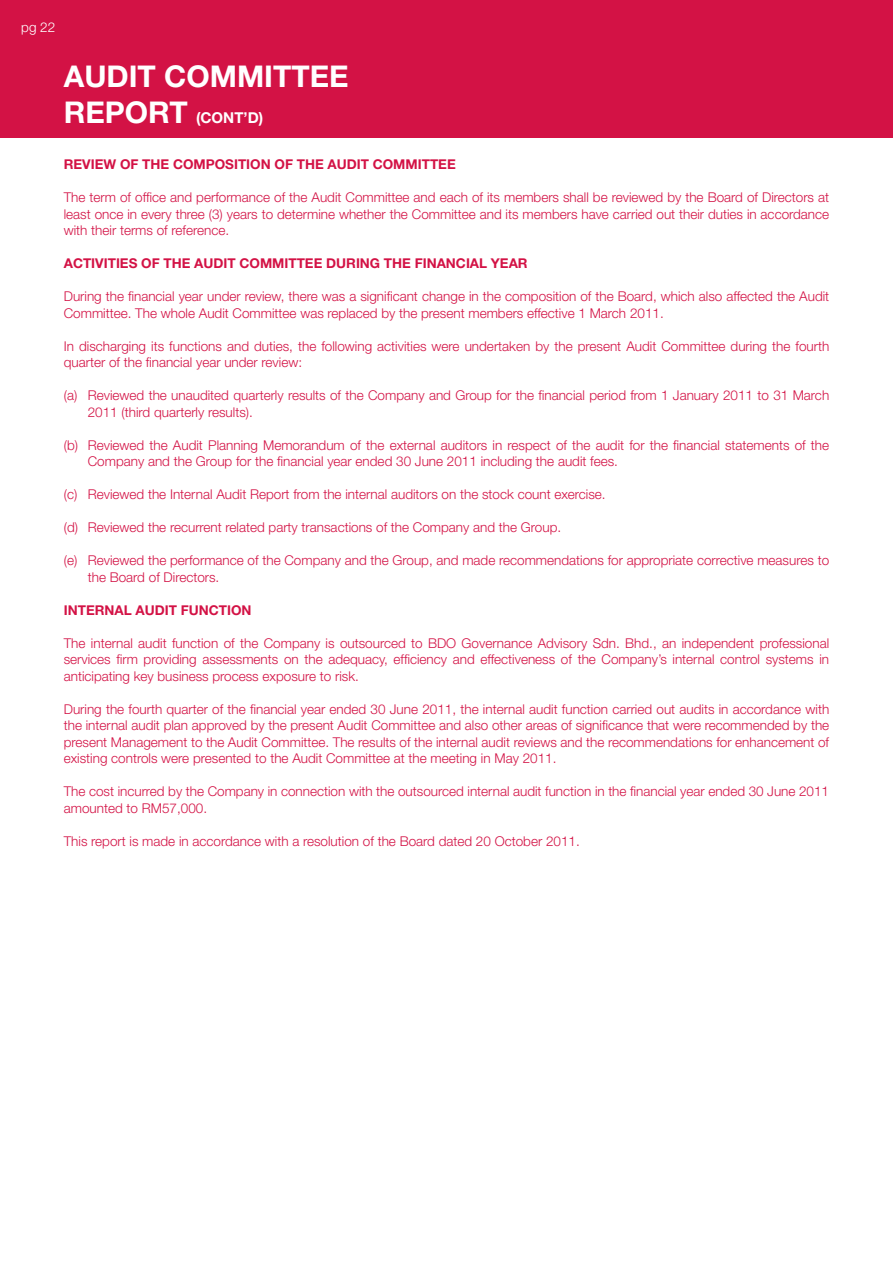
<style>
.page{position:relative;width:893px;height:1263px;background:#fff}
.page>*{position:absolute;margin:0;border:0;box-sizing:border-box;transform-origin:0 0}
.t1{font:700 30px "Helvetica Neue";color:#fff}
.t2{font:700 15px "Helvetica Neue";color:#fff}
.t3{font:300 13.5px/16.5px "Helvetica Neue";color:#d31245}
.t4{font:700 13.5px "Helvetica Neue";color:#d31245}
.t5{font:300 13.5px "Helvetica Neue";color:#fff}
.s1{font-size:30px}
</style>
<div class="page">
<div style="left:0;top:0;width:893px;height:137px;background:#d31245"></div>
<p class="t5" style="left:21px;top:19px;width:36px">pg 22</p>
<h1 class="t1" style="left:64px;top:57px;width:286px">AUDIT COMMITTEE</h1>
<p class="t2" style="left:64px;top:108px;width:201px"><span class="s1">REPORT</span> (CONT’D)</p>
<p class="t4" style="left:64px;top:156px;width:393px">REVIEW OF THE COMPOSITION OF THE AUDIT COMMITTEE</p>
<p class="t3" style="left:64px;top:189px;width:767px;text-align:justify">The term of office and performance of the Audit Committee and each of its members shall be reviewed by the Board of Directors at least once in every three (3) years to determine whether the Committee and its members have carried out their duties in accordance with their terms of reference.</p>
<p class="t4" style="left:64px;top:255px;width:465px">ACTIVITIES OF THE AUDIT COMMITTEE DURING THE FINANCIAL YEAR</p>
<p class="t3" style="left:64px;top:288px;width:767px">During the financial year under review, there was a significant change in the composition of the Board, which also affected the Audit<br>Committee. The whole Audit Committee was replaced by the present members effective 1 March 2011.</p>
<p class="t3" style="left:64px;top:338px;width:767px">In discharging its functions and duties, the following activities were undertaken by the present Audit Committee during the fourth quarter of the financial year under review:</p>
<p class="t3" style="left:88px;top:387px;width:743px;text-indent:-24px">(a) Reviewed the unaudited quarterly results of the Company and Group for the financial period from 1 January 2011 to 31 March<br>2011 (third quarterly results).</p>
<p class="t3" style="left:88px;top:436px;width:743px;text-indent:-24px">(b) Reviewed the Audit Planning Memorandum of the external auditors in respect of the audit for the financial statements of the<br>Company and the Group for the financial year ended 30 June 2011 including the audit fees.</p>
<p class="t3" style="left:64px;top:486px;width:543px">(c) Reviewed the Internal Audit Report from the internal auditors on the stock count exercise.</p>
<p class="t3" style="left:64px;top:519px;width:499px">(d) Reviewed the recurrent related party transactions of the Company and the Group.</p>
<p class="t3" style="left:88px;top:552px;width:743px;text-indent:-24px">(e) Reviewed the performance of the Company and the Group, and made recommendations for appropriate corrective measures to the Board of Directors.</p>
<p class="t4" style="left:64px;top:602px;width:189px">INTERNAL AUDIT FUNCTION</p>
<p class="t3" style="left:64px;top:634px;width:767px;text-align:justify">The internal audit function of the Company is outsourced to BDO Governance Advisory Sdn. Bhd., an independent professional services firm providing assessments on the adequacy, efficiency and effectiveness of the Company’s internal control systems in anticipating key business process exposure to risk.</p>
<p class="t3" style="left:64px;top:700px;width:767px;text-align:justify">During the fourth quarter of the financial year ended 30 June 2011, the internal audit function carried out audits in accordance with the internal audit plan approved by the present Audit Committee and also other areas of significance that were recommended by the present Management to the Audit Committee. The results of the internal audit reviews and the recommendations for enhancement of existing controls were presented to the Audit Committee at the meeting in May 2011.</p>
<p class="t3" style="left:64px;top:783px;width:767px">The cost incurred by the Company in connection with the outsourced internal audit function in the financial year ended 30 June 2011 amounted to RM57,000.</p>
<p class="t3" style="left:64px;top:832px;width:517px">This report is made in accordance with a resolution of the Board dated 20 October 2011.</p>
</div>
